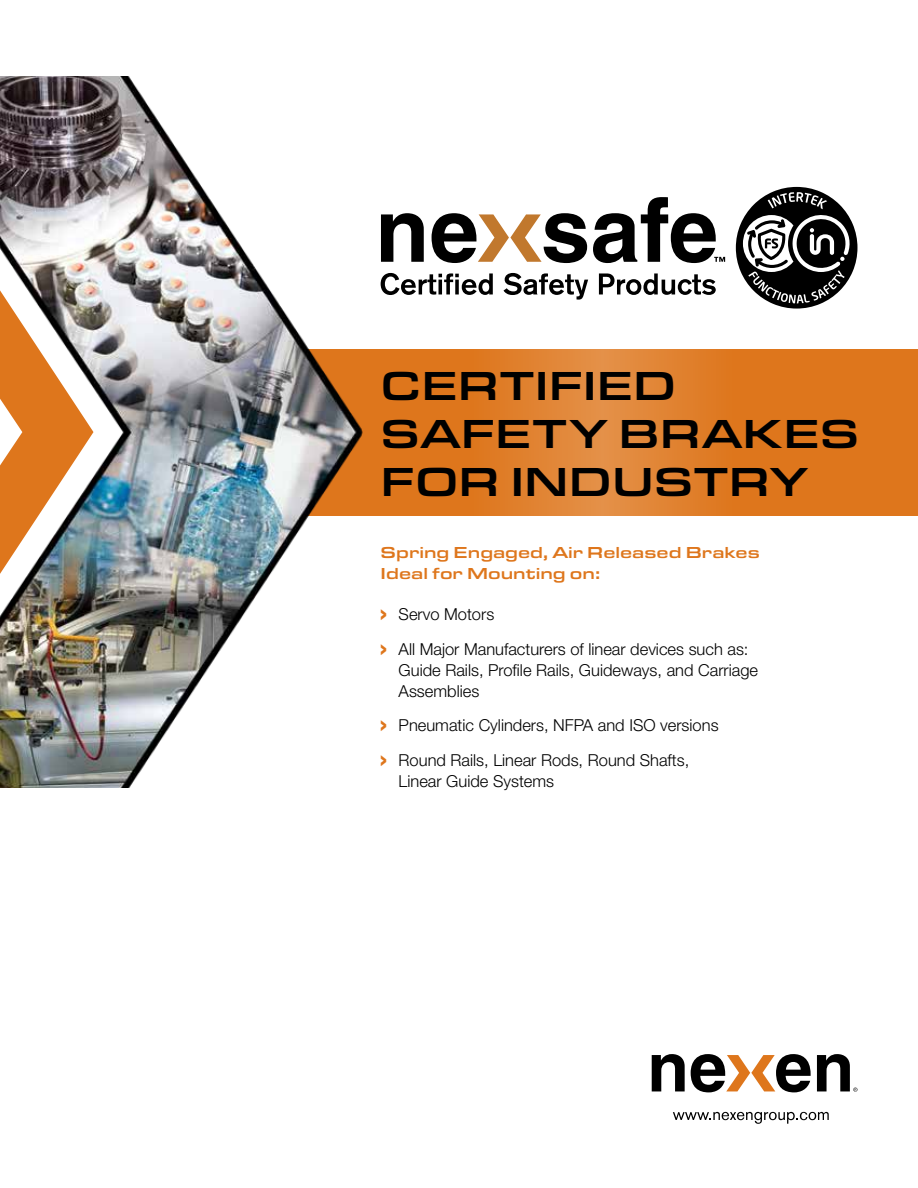
<style>
.page{position:relative;width:918px;height:1188px;background:#fff}
.page>*{position:absolute;margin:0;border:0;box-sizing:border-box;transform-origin:0 0}
.t1{font:500 42px/48px "Eurostile Ext";color:#000}
.t2{font:300 16.5px/34.5px "Helvetica Neue LT Std";color:#000}
.t3{font:500 16.5px/21px "Eurostile Ext";color:#de761c}
.s1{font-weight:900;font-size:21px;color:#de761c}
</style>
<div class="page">
<svg style="left:363px;top:349px;width:555px;height:166px;background:#df7c26"></svg>
<svg style="left:673px;top:1112px;width:156px;height:12px"></svg>
<svg style="left:652px;top:1054px;width:33px;height:37px"></svg>
<svg style="left:691px;top:1054px;width:120px;height:38px"></svg>
<svg style="left:817px;top:1054px;width:40px;height:38px"></svg>
<img style="left:0;top:76px;width:363px;height:712px">
<svg style="left:0;top:290px;width:93px;height:284px"></svg>
<svg style="left:381px;top:213px;width:43px;height:49px"></svg>
<svg style="left:381px;top:273px;width:112px;height:22px"></svg>
<svg style="left:504px;top:273px;width:84px;height:27px"></svg>
<svg style="left:599px;top:273px;width:117px;height:22px"></svg>
<svg style="left:736px;top:187px;width:121px;height:122px"></svg>
<svg style="left:432px;top:213px;width:155px;height:50px"></svg>
<svg style="left:593px;top:197px;width:132px;height:66px"></svg>
<h1 class="t1" style="left:381px;top:359px;width:480px">CERTIFIED<br>SAFETY BRAKES<br>FOR INDUSTRY</h1>
<p class="t3" style="left:381px;top:541px;width:381px">Spring Engaged, Air Released Brakes<br>Ideal for Mounting on:</p>
<p class="t2" style="left:381px;top:597px;width:369px"><span class="s1">&gt;</span> Servo Motors<br><span class="s1">&gt;</span> All Major Manufacturers of linear devices such as:</p>
<p class="t2" style="left:399px;top:659px;width:361px;line-height:21px">Guide Rails, Profile Rails, Guideways, and Carriage<br>Assemblies</p>
<p class="t2" style="left:381px;top:708px;width:339px"><span class="s1">&gt;</span> Pneumatic Cylinders, NFPA and ISO versions <span class="s1">&gt;</span> Round Rails, Linear Rods, Round Shafts,</p>
<p class="t2" style="left:399px;top:763px;width:157px">Linear Guide Systems</p>
</div>
